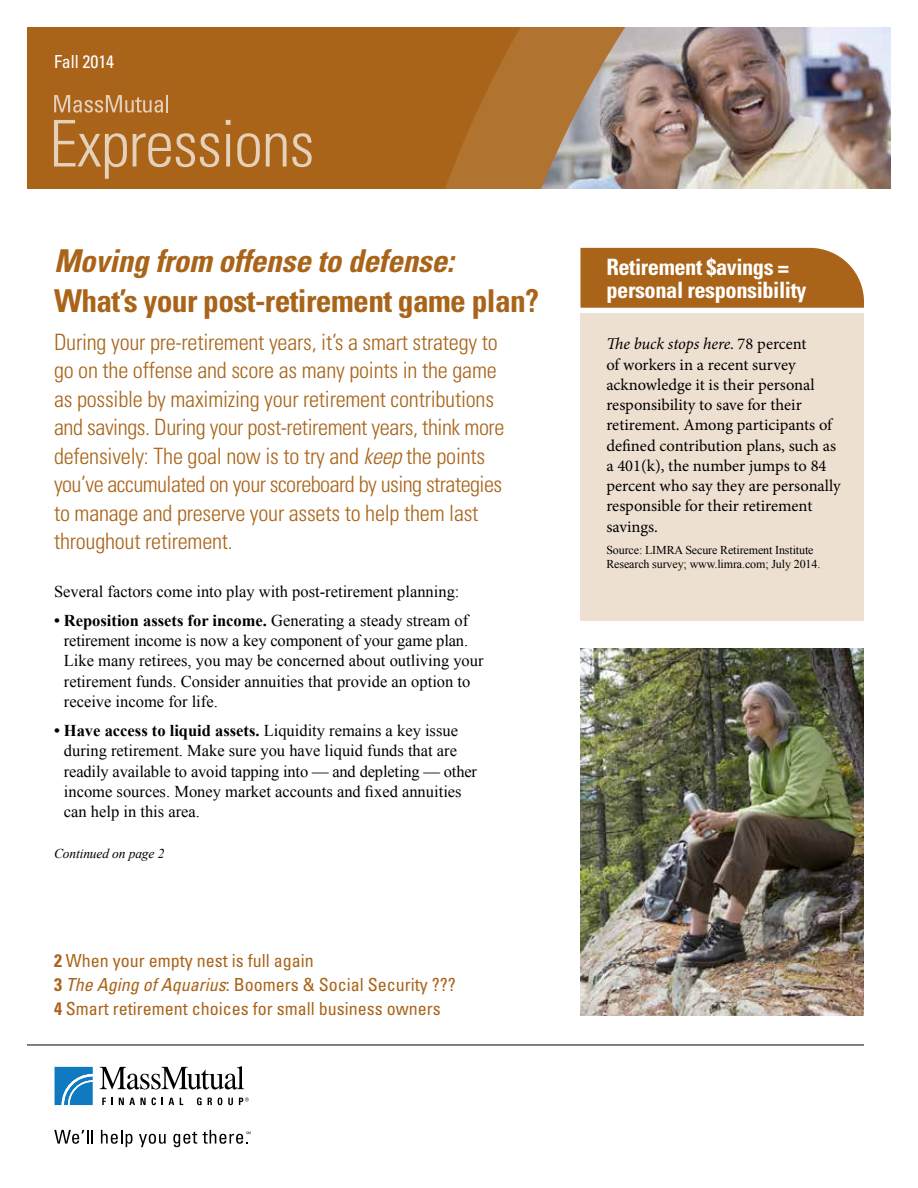
<style>
.page{position:relative;width:918px;height:1188px;background:#fff}
.page>*{position:absolute;margin:0;border:0;box-sizing:border-box;transform-origin:0 0}
.t1{font:700 condensed 31.5px "Univers";letter-spacing:-.02em;color:#a96419}
.t2{font:italic 700 condensed 31.5px "Univers";letter-spacing:-.01em;color:#a96419}
.t3{font:300 condensed 22.5px/28.5px "Univers";letter-spacing:-.01em;color:#a96419}
.t4{font:700 condensed 22.5px/22.5px "Univers";letter-spacing:-.02em;color:#fff}
.t5{font:condensed 18px/24px "Univers";color:#a96419}
.t6{font:condensed 18px "Univers";letter-spacing:-.005em;color:#fff}
.t7{font:16.5px/20.2px "Times New Roman";color:#000}
.t8{font:16.5px/20.2px "Minion Pro";color:#000}
.t9{font:italic 13.5px "Times New Roman";letter-spacing:-.01em;color:#000}
.t10{font:12px/13.5px "Times New Roman";letter-spacing:-.01em;color:#000}
.s1{font-style:italic}
.s2{font-weight:700}
</style>
<div class="page">
<hr style="left:27px;top:1045px;width:837px;height:1px;background:#000">
<svg style="left:55px;top:1067px;width:38px;height:38px"></svg>
<svg style="left:100px;top:1066px;width:144px;height:24px"></svg>
<svg style="left:102px;top:1098px;width:11px;height:7px"></svg>
<svg style="left:119px;top:1098px;width:27px;height:7px"></svg>
<svg style="left:152px;top:1098px;width:4px;height:7px"></svg>
<svg style="left:169px;top:1098px;width:5px;height:7px"></svg>
<svg style="left:180px;top:1098px;width:3px;height:7px"></svg>
<svg style="left:197px;top:1098px;width:5px;height:7px"></svg>
<svg style="left:208px;top:1098px;width:4px;height:7px"></svg>
<svg style="left:218px;top:1098px;width:4px;height:7px"></svg>
<svg style="left:228px;top:1098px;width:5px;height:7px"></svg>
<svg style="left:239px;top:1098px;width:10px;height:7px"></svg>
<svg style="left:54px;top:1130px;width:39px;height:14px"></svg>
<svg style="left:101px;top:1130px;width:32px;height:17px"></svg>
<svg style="left:139px;top:1134px;width:27px;height:13px"></svg>
<svg style="left:173px;top:1130px;width:78px;height:17px"></svg>
<img style="left:646px;top:27px;width:245px;height:162px">
<div style="left:27px;top:27px;width:351px;height:162px;background:#a96419"></div>
<svg style="left:378px;top:27px;width:268px;height:162px;background:#ab7741"></svg>
<svg style="left:54px;top:120px;width:73px;height:59px;background:#b77d3f"></svg>
<svg style="left:133px;top:133px;width:86px;height:34px;background:#bd8950"></svg>
<svg style="left:226px;top:120px;width:5px;height:47px"></svg>
<svg style="left:237px;top:133px;width:23px;height:34px"></svg>
<svg style="left:266px;top:133px;width:46px;height:34px;background:#bd8951"></svg>
<svg style="left:54px;top:95px;width:114px;height:18px;background:#bd884f"></svg>
<div style="left:580px;top:314px;width:284px;height:307px;background:#eee0d1"></div>
<img style="left:580px;top:648px;width:284px;height:367px">
<div style="left:580px;top:248px;width:284px;height:60px;background:#a96419"></div>
<p class="t6" style="left:54px;top:51px;width:62px">Fall 2014</p>
<h1 class="t2" style="left:54px;top:241px;width:401px">Moving from offense to defense:</h1>
<h1 class="t1" style="left:54px;top:282px;width:487px">What’s your post-retirement game plan?</h1>
<p class="t3" style="left:54px;top:328px;width:452px">During your pre-retirement years, it’s a smart strategy to go on the offense and score as many points in the game as possible by maximizing your retirement contributions and savings. During your post-retirement years, think more defensively: The goal now is to try and <span class="s1">keep</span> the points you’ve accumulated on your scoreboard by using strategies to manage and preserve your assets to help them last throughout retirement.</p>
<p class="t7" style="left:54px;top:581px;width:407px">Several factors come into play with post-retirement planning:</p>
<p class="t7" style="left:64px;top:610px;width:421px;text-indent:-10px"><span class="s2">• Reposition assets for income.</span> Generating a steady stream of retirement income is now a key component of your game plan.<br>Like many retirees, you may be concerned about outliving your retirement funds. Consider annuities that provide an option to receive income for life.</p>
<p class="t7" style="left:64px;top:720px;width:415px;text-indent:-10px"><span class="s2">• Have access to liquid assets.</span> Liquidity remains a key issue during retirement. Make sure you have liquid funds that are readily available to avoid tapping into — and depleting — other income sources. Money market accounts and fixed annuities can help in this area.</p>
<p class="t9" style="left:54px;top:844px;width:112px">Continued on page 2</p>
<p class="t5" style="left:54px;top:949px;width:403px"><span class="s2">2</span> When your empty nest is full again<br><span class="s2">3</span> <span class="s1">The Aging of Aquarius</span>: Boomers &amp; Social Security ???<br><span class="s2">4</span> Smart retirement choices for small business owners</p>
<h2 class="t4" style="left:606px;top:256px;width:202px">Retirement $avings = personal responsibility</h2>
<p class="t8" style="left:606px;top:334px;width:236px"><span class="s1">The buck stops here.</span> 78 percent<br>of workers in a recent survey acknowledge it is their personal responsibility to save for their retirement. Among participants of defined contribution plans, such as a 401(k), the number jumps to 84 percent who say they are personally responsible for their retirement savings.</p>
<p class="t10" style="left:606px;top:543px;width:215px">Source: LIMRA Secure Retirement Institute<br>Research survey; www.limra.com; July 2014.</p>
</div>
